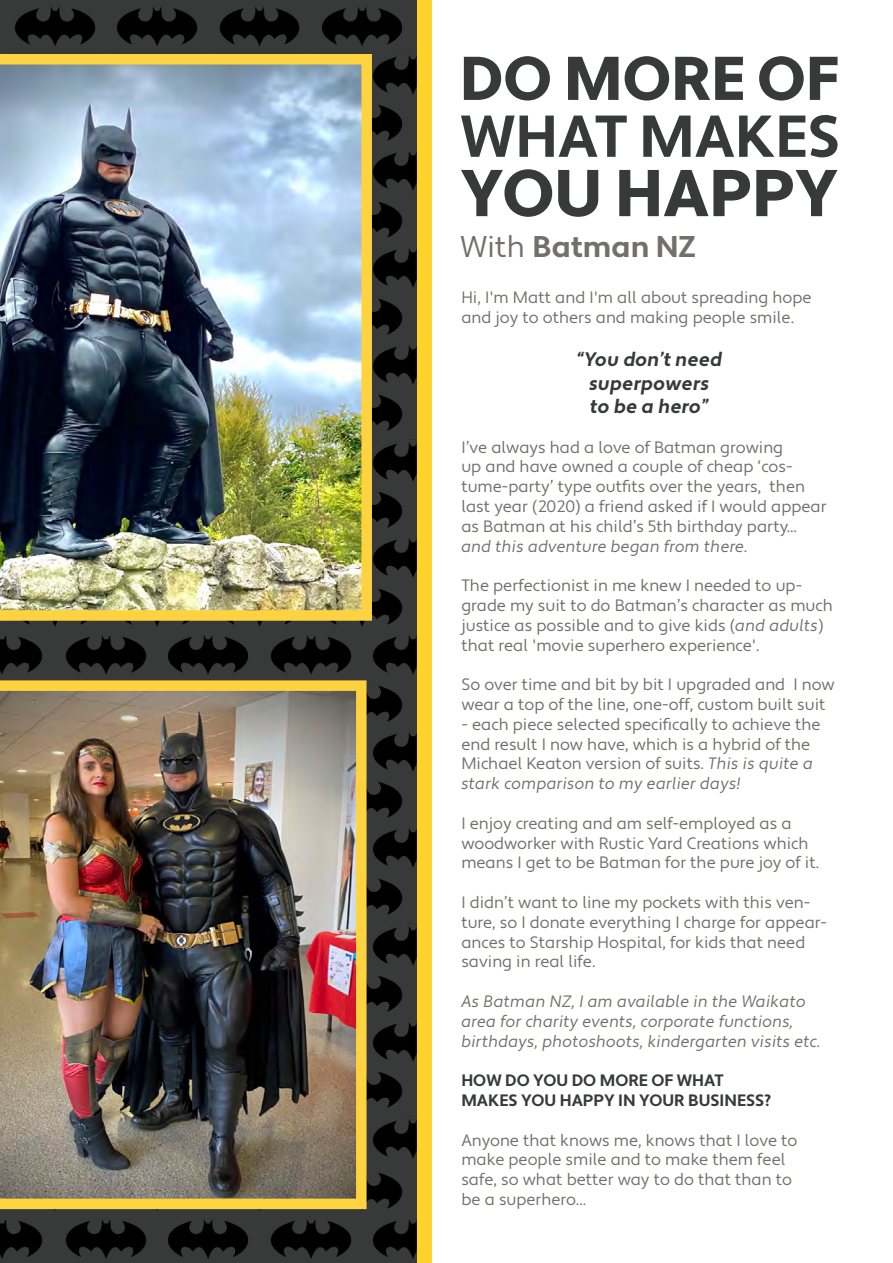
<style>
.page{position:relative;width:893px;height:1263px;background:#fff}
.page>*{position:absolute;margin:0;border:0;box-sizing:border-box;transform-origin:0 0}
.t1{font:700 30px "Apertura";color:#71716a}
.t2{font:19.5px/23.4px "Apertura Bold Obliq";color:#383a39;text-align:center}
.t3{font:16.5px/19.8px "Apertura";color:#71716a}
.t4{font:16.5px/19.8px "Apertura Obliq";color:#71716a}
.t5{font:700 16.5px/19.8px "Apertura";color:#383a39}
.s1{font-weight:400}
.s2{font-family:"Apertura Obliq"}
</style>
<div class="page">
<div style="left:0;top:0;width:432px;height:1263px;background:#ffd32c"></div>
<div style="left:0;top:0;width:417px;height:1263px;background:#383a39"></div>
<img style="left:15px;top:7px;width:81px;height:39px">
<img style="left:117px;top:7px;width:81px;height:39px">
<img style="left:219px;top:7px;width:81px;height:39px">
<img style="left:322px;top:7px;width:81px;height:39px">
<img style="left:377px;top:55px;width:40px;height:40px">
<img style="left:377px;top:105px;width:26px;height:36px">
<img style="left:377px;top:151px;width:40px;height:40px">
<img style="left:377px;top:202px;width:26px;height:36px">
<img style="left:377px;top:248px;width:40px;height:40px">
<img style="left:377px;top:299px;width:26px;height:36px">
<img style="left:377px;top:345px;width:40px;height:40px">
<img style="left:377px;top:395px;width:26px;height:36px">
<img style="left:377px;top:442px;width:40px;height:40px">
<img style="left:377px;top:492px;width:26px;height:36px">
<img style="left:377px;top:538px;width:40px;height:40px">
<img style="left:362px;top:589px;width:41px;height:38px">
<img style="left:66px;top:635px;width:81px;height:40px">
<img style="left:168px;top:635px;width:81px;height:40px">
<img style="left:271px;top:635px;width:81px;height:40px">
<img style="left:373px;top:635px;width:44px;height:40px">
<img style="left:372px;top:686px;width:31px;height:36px">
<img style="left:373px;top:732px;width:44px;height:40px">
<img style="left:372px;top:782px;width:31px;height:36px">
<img style="left:373px;top:828px;width:44px;height:40px">
<img style="left:372px;top:879px;width:31px;height:36px">
<img style="left:373px;top:926px;width:44px;height:40px">
<img style="left:372px;top:976px;width:31px;height:36px">
<img style="left:373px;top:1022px;width:44px;height:40px">
<img style="left:372px;top:1072px;width:31px;height:36px">
<img style="left:372px;top:1173px;width:31px;height:36px">
<img style="left:373px;top:1119px;width:44px;height:40px">
<img style="left:66px;top:1220px;width:81px;height:39px">
<img style="left:168px;top:1220px;width:81px;height:39px">
<img style="left:271px;top:1220px;width:80px;height:39px">
<img style="left:373px;top:1220px;width:44px;height:39px">
<img style="left:0;top:636px;width:43px;height:38px">
<img style="left:0;top:1220px;width:43px;height:39px">
<svg style="left:461px;top:169px;width:376px;height:48px"></svg>
<svg style="left:461px;top:115px;width:376px;height:42px"></svg>
<svg style="left:464px;top:56px;width:373px;height:45px"></svg>
<img style="left:0;top:680px;width:372px;height:531px">
<img style="left:0;top:54px;width:377px;height:572px">
<h1 class="t1" style="left:460px;top:229px;width:237px"><span class="s1">With</span> Batman NZ</h1>
<p class="t3" style="left:461px;top:288px;width:352px">Hi, I'm Matt and I'm all about spreading hope and joy to others and making people smile.</p>
<p class="t2" style="left:577px;top:348px;width:147px">“You don’t need superpowers<br>to be a hero”</p>
<p class="t3" style="left:461px;top:437px;width:367px">I’ve always had a love of Batman growing<br>up and have owned a couple of cheap ‘cos&shy;tume-party’ type outfits over the years, then last year (2020) a friend asked if I would appear as Batman at his child’s 5th birthday party...</p>
<p class="t4" style="left:461px;top:536px;width:288px">and this adventure began from there.</p>
<p class="t3" style="left:461px;top:576px;width:373px">The perfectionist in me knew I needed to up&shy;grade my suit to do Batman’s character as much justice as possible and to give kids (<span class="s2">and adults</span>) that real 'movie superhero experience'.</p>
<p class="t3" style="left:461px;top:675px;width:375px">So over time and bit by bit I upgraded and I now wear a top of the line, one-off, custom built suit</p>
<p class="t3" style="left:461px;top:715px;width:361px">- each piece selected specifically to achieve the end result I now have, which is a hybrid of the<br>Michael Keaton version of suits. <span class="s2">This is quite a</span></p>
<p class="t4" style="left:461px;top:774px;width:281px">stark comparison to my earlier days!</p>
<p class="t3" style="left:461px;top:814px;width:359px">I enjoy creating and am self-employed as a woodworker with Rustic Yard Creations which means I get to be Batman for the pure joy of it.</p>
<p class="t3" style="left:461px;top:893px;width:367px">I didn’t want to line my pockets with this ven&shy;ture, so I donate everything I charge for appear&shy;ances to Starship Hospital, for kids that need saving in real life.</p>
<p class="t4" style="left:461px;top:992px;width:361px">As Batman NZ, I am available in the Waikato area for charity events, corporate functions, birthdays, photoshoots, kindergarten visits etc.</p>
<p class="t5" style="left:461px;top:1071px;width:311px">HOW DO YOU DO MORE OF WHAT<br>MAKES YOU HAPPY IN YOUR BUSINESS?</p>
<p class="t3" style="left:461px;top:1130px;width:338px">Anyone that knows me, knows that I love to make people smile and to make them feel safe, so what better way to do that than to be a superhero...</p>
</div>
